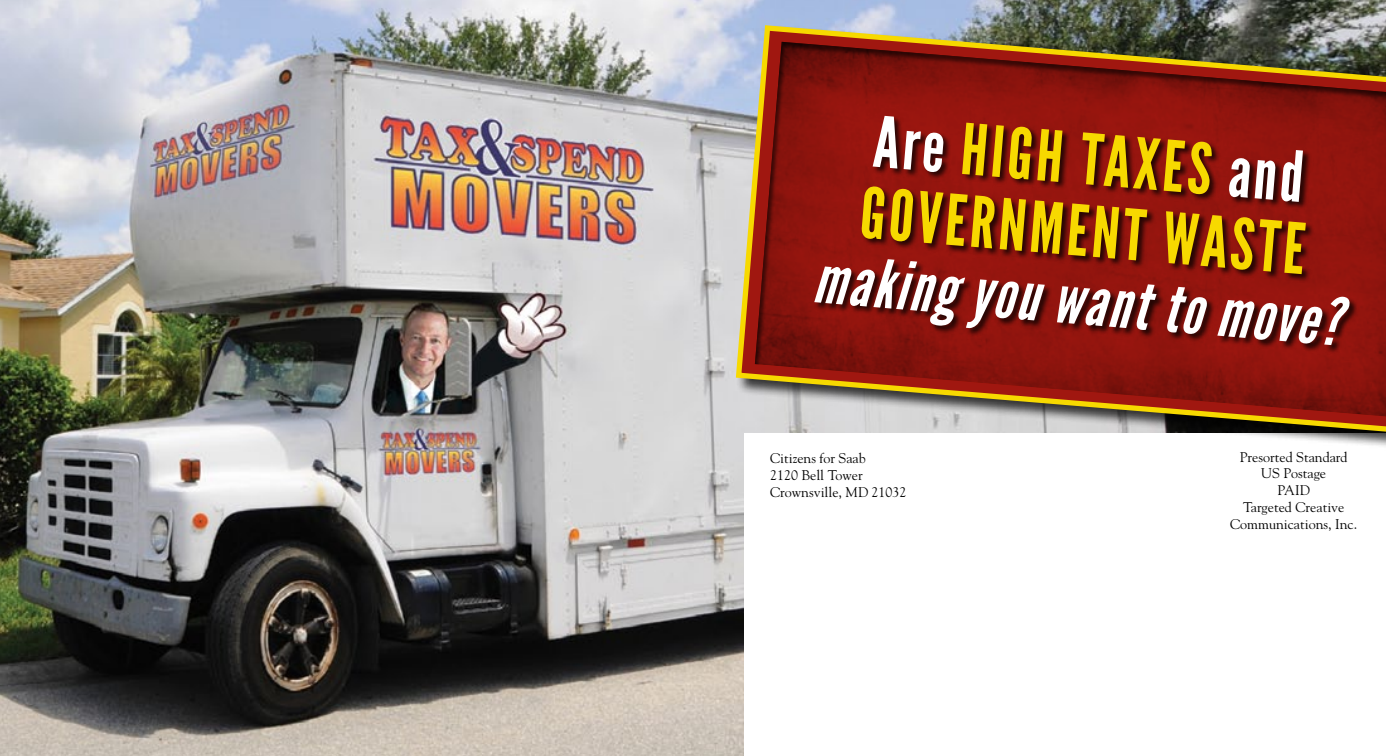
<style>
.page{position:relative;width:1386px;height:756px;background:#fff}
.page>*{position:absolute;margin:0;border:0;box-sizing:border-box;transform-origin:0 0}
.t1{font:70px/71.8px "League Gothic";color:#f7d900}
.t2{font:italic 66.5px "League Gothic";color:#fff}
.t3{font:14px/16.8px "Goudy";color:#000}
.s1{color:#fff}
</style>
<div class="page">
<img style="left:0;top:0;width:1386px;height:756px">
<div style="left:745px;top:433px;width:641px;height:323px;background:#fff"></div>
<div style="left:736px;top:25px;width:650px;height:427px;background:#fff"></div>
<svg style="left:733px;top:22px;width:653px;height:416px;background:#a59e8f"></svg>
<svg style="left:754px;top:41px;width:632px;height:381px;background:#8a301e"></svg>
<div style="left:814px;top:116px;width:545px;height:238px;background:#000;opacity:.75"></div>
<h1 class="t1" style="left:870px;top:105px;width:447px;rotate:5deg"><span class="s1">Are</span> high taxes <span class="s1">and </span>government waste</h1>
<h2 class="t2" style="left:817px;top:238px;width:530px;rotate:5deg">making you want to move?</h2>
<p class="t3" style="left:770px;top:450px;width:138px">Citizens for Saab<br>2120 Bell Tower<br>Crownsville, MD 21032</p>
<p class="t3" style="left:1230px;top:448px;width:129px;text-align:center">Presorted Standard<br>US Postage<br>PAID<br>Targeted Creative<br>Communications, Inc.</p>
</div>
